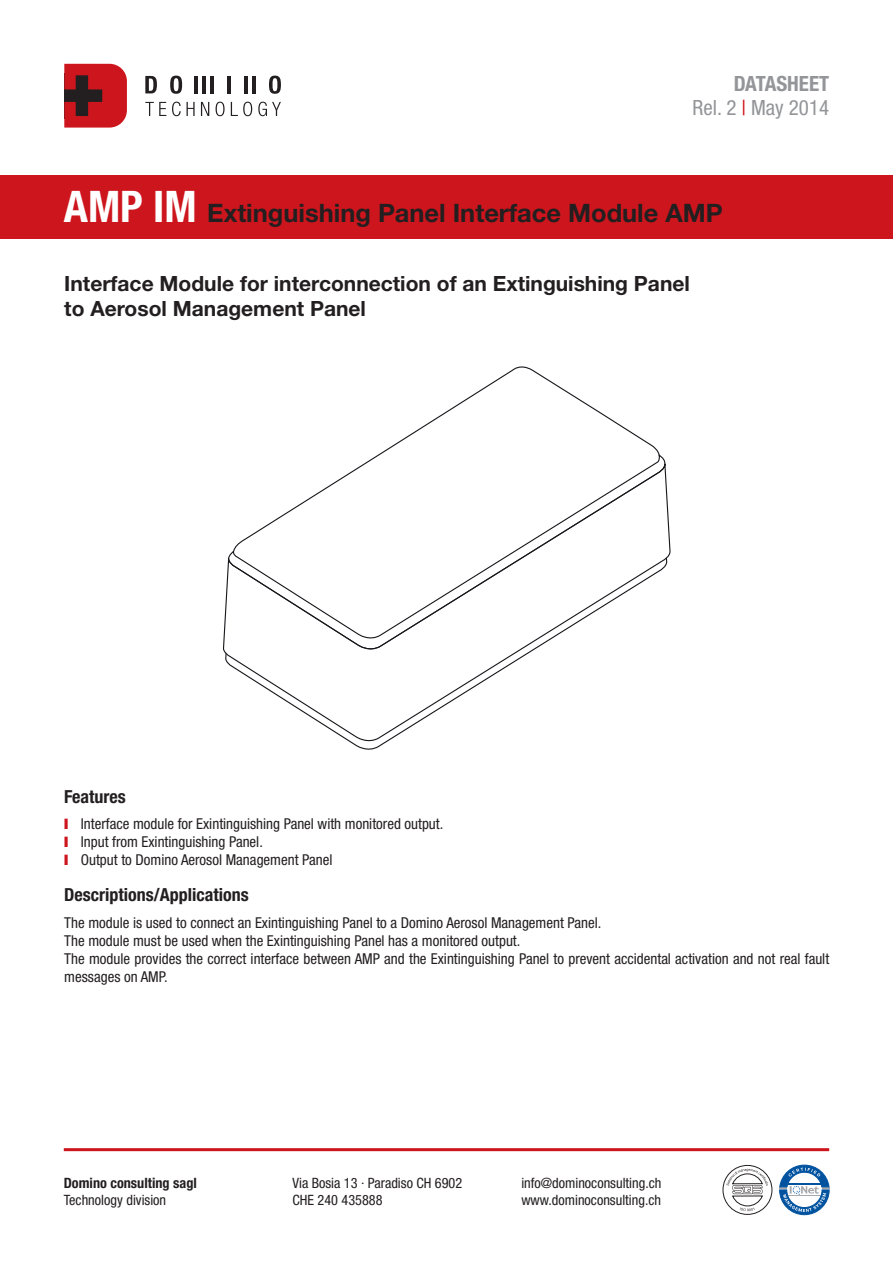
<style>
.page{position:relative;width:893px;height:1263px;background:#fff}
.page>*{position:absolute;margin:0;border:0;box-sizing:border-box;transform-origin:0 0}
.t1{font:700 25.35px "Helvetica Neue";color:#231f20}
.t2{font:700 21px "Helvetica Neue";color:#231f20}
.t3{font:condensed 21px "Helvetica Neue";color:#939598}
.t4{font:700 condensed 21px "Helvetica Neue";color:#939598}
.t5{font:700 condensed 18px "Helvetica Neue";color:#231f20}
.t6{font:condensed 15px/18px "Helvetica Neue";color:#231f20}
.t7{font:condensed 14.25px/17.2px "Helvetica Neue";color:#231f20}
.t8{font:700 condensed 14.25px "Helvetica Neue";color:#231f20}
.s1{color:#cd151d}
.s2{font-stretch:condensed;font-size:43.5px;color:#fff}
</style>
<div class="page">
<svg style="left:779px;top:1165px;width:50px;height:50px"></svg>
<svg style="left:722px;top:1165px;width:51px;height:50px"></svg>
<hr style="left:64px;top:1148px;width:765px;height:3px;background:#cd151d">
<svg style="left:64px;top:64px;width:63px;height:64px;background:#ab2026"></svg>
<svg style="left:145px;top:102px;width:136px;height:14px"></svg>
<svg style="left:145px;top:76px;width:12px;height:17px"></svg>
<svg style="left:170px;top:76px;width:12px;height:18px"></svg>
<hr style="left:227px;top:76px;width:4px;height:17px;background:#231f20">
<hr style="left:244px;top:76px;width:4px;height:17px;background:#231f20">
<hr style="left:252px;top:76px;width:4px;height:17px;background:#231f20">
<hr style="left:194px;top:76px;width:4px;height:17px;background:#231f20">
<hr style="left:202px;top:76px;width:4px;height:17px;background:#231f20">
<hr style="left:211px;top:76px;width:3px;height:17px;background:#231f20">
<svg style="left:269px;top:76px;width:12px;height:18px"></svg>
<div style="left:0;top:175px;width:893px;height:64px;background:#cd151d"></div>
<svg style="left:223px;top:474px;width:448px;height:271px"></svg>
<svg style="left:227px;top:366px;width:439px;height:287px"></svg>
<p class="t4" style="left:734px;top:71px;width:97px">DATASHEET</p>
<p class="t3" style="left:693px;top:95px;width:138px">Rel. 2 <span class="s1">|</span> May 2014</p>
<p class="t1" style="left:64px;top:197px;width:661px"><span class="s2">AMP IM</span> Extinguishing Panel Interface Module AMP</p>
<p class="t2" style="left:64px;top:271px;width:627px">Interface Module for interconnection of an Extinguishing Panel</p>
<p class="t2" style="left:64px;top:296px;width:303px">to Aerosol Management Panel</p>
<p class="t5" style="left:64px;top:785px;width:63px">Features</p>
<p class="t6" style="left:64px;top:815px;width:381px"><span class="s1">❙</span> Interface module for Exintinguishing Panel with monitored output.</p>
<p class="t6" style="left:64px;top:833px;width:200px"><span class="s1">❙</span> Input from Exintinguishing Panel.</p>
<p class="t6" style="left:64px;top:851px;width:270px"><span class="s1">❙</span> Output to Domino Aerosol Management Panel</p>
<p class="t5" style="left:64px;top:884px;width:186px">Descriptions/Applications</p>
<p class="t6" style="left:64px;top:913px;width:539px">The module is used to connect an Exintinguishing Panel to a Domino Aerosol Management Panel.</p>
<p class="t6" style="left:64px;top:931px;width:458px">The module must be used when the Exintinguishing Panel has a monitored output.</p>
<p class="t6" style="left:64px;top:949px;width:766px">The module provides the correct interface between AMP and the Exintinguishing Panel to prevent accidental activation and not real fault messages on AMP.</p>
<p class="t8" style="left:64px;top:1174px;width:135px">Domino consulting sagl</p>
<p class="t7" style="left:64px;top:1191px;width:104px">Technology division</p>
<p class="t7" style="left:293px;top:1174px;width:171px">Via Bosia 13 · Paradiso CH 6902<br>CHE 240 435888</p>
<p class="t7" style="left:521px;top:1174px;width:142px">info@dominoconsulting.ch www.dominoconsulting.ch</p>
</div>
